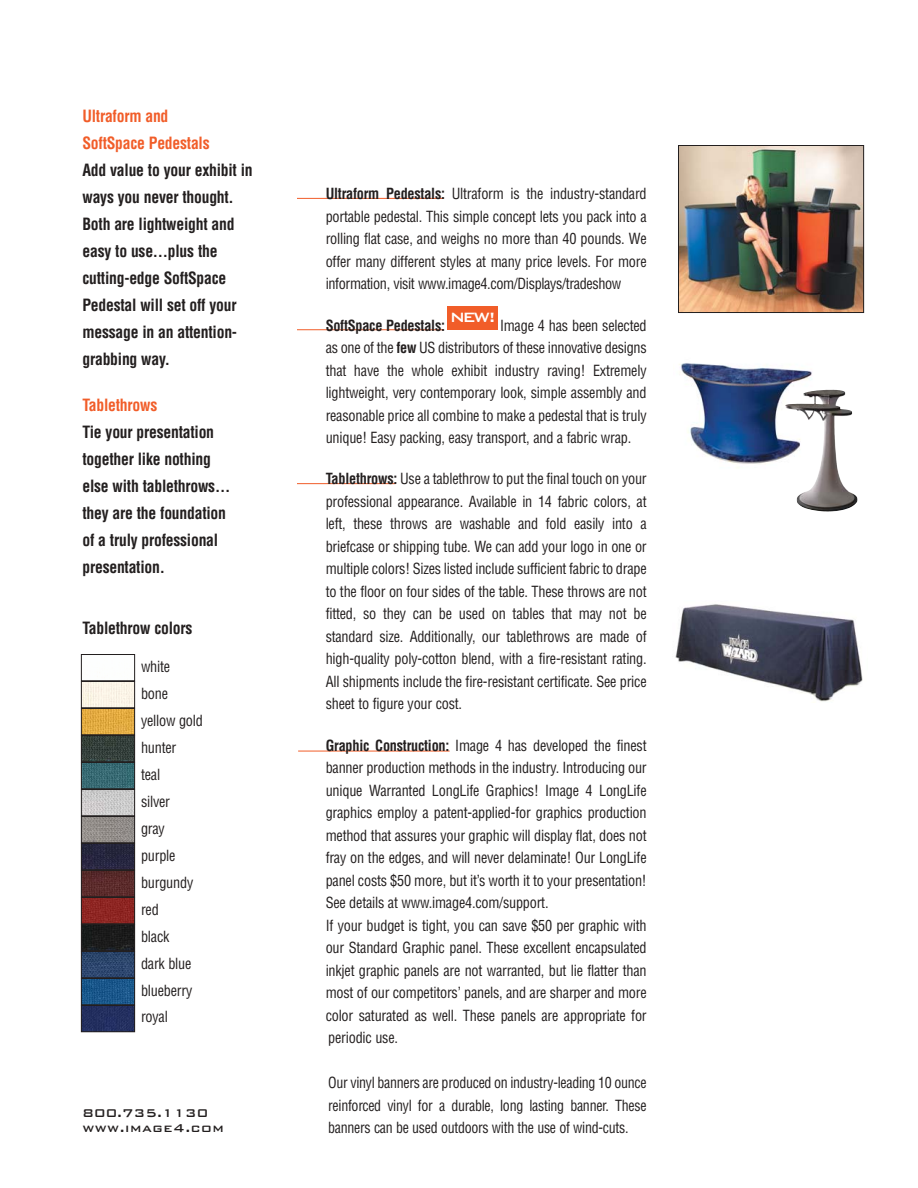
<style>
.page{position:relative;width:918px;height:1188px;background:#fff}
.page>*{position:absolute;margin:0;border:0;box-sizing:border-box;transform-origin:0 0}
.t1{font:500 18px "Bank Gothic BT";color:#fff}
.t2{font:700 condensed 16.5px/27px "Helvetica";letter-spacing:-.015em;color:#231f1f;scale:.95 1}
.t3{font:700 condensed 16.5px/27px "Helvetica";letter-spacing:-.015em;color:#f15d29;scale:.95 1}
.t4{font:condensed 15px/22.5px "Helvetica";letter-spacing:-.015em;color:#231f1f;text-align:justify;scale:.95 1}
.t5{font:condensed 15px/22.5px "Helvetica";letter-spacing:-.015em;color:#231f1f;text-align:justify;scale:.93 1}
.t6{font:500 15px/15px "Bank Gothic BT";letter-spacing:.04em;color:#231f1f}
.t7{font:700 condensed 15px "Helvetica";letter-spacing:-.015em;color:#231f1f;scale:.95 1}
.s1{font-weight:700}
</style>
<div class="page">
<svg style="left:796px;top:389px;width:50px;height:119px"></svg>
<img style="left:679px;top:363px;width:141px;height:106px">
<img style="left:675px;top:604px;width:188px;height:98px">
<img style="left:680px;top:147px;width:182px;height:164px">
<div style="left:678px;top:145px;width:186px;height:168px;border:1px solid #231f1f"></div>
<hr style="left:297px;top:198px;width:146px;height:1px;background:#f15d29">
<hr style="left:297px;top:329px;width:147px;height:1px;background:#f15d29">
<hr style="left:297px;top:483px;width:99px;height:1px;background:#f15d29">
<hr style="left:298px;top:751px;width:152px;height:1px;background:#f15d29">
<div style="left:81px;top:654px;width:54px;height:27px;border:1px solid #231f1f"></div>
<div style="left:81px;top:682px;width:54px;height:26px;background:#fbf4e7"></div>
<div style="left:81px;top:681px;width:54px;height:27px;border:1px solid #231f1f"></div>
<svg style="left:83px;top:710px;width:50px;height:23px"></svg>
<div style="left:81px;top:708px;width:54px;height:27px;border:1px solid #231f1f"></div>
<svg style="left:83px;top:737px;width:50px;height:23px"></svg>
<div style="left:81px;top:735px;width:54px;height:27px;border:1px solid #231f1f"></div>
<svg style="left:83px;top:764px;width:50px;height:23px"></svg>
<div style="left:81px;top:762px;width:54px;height:27px;border:1px solid #231f1f"></div>
<svg style="left:83px;top:791px;width:50px;height:23px"></svg>
<div style="left:81px;top:789px;width:54px;height:27px;border:1px solid #231f1f"></div>
<svg style="left:83px;top:818px;width:50px;height:23px"></svg>
<div style="left:81px;top:816px;width:54px;height:27px;border:1px solid #231f1f"></div>
<div style="left:81px;top:844px;width:54px;height:26px;background:#26263f"></div>
<div style="left:81px;top:843px;width:54px;height:27px;border:1px solid #231f1f"></div>
<svg style="left:83px;top:872px;width:50px;height:23px"></svg>
<div style="left:81px;top:870px;width:54px;height:27px;border:1px solid #231f1f"></div>
<div style="left:81px;top:898px;width:54px;height:26px;background:#8e2623"></div>
<div style="left:81px;top:897px;width:54px;height:27px;border:1px solid #231f1f"></div>
<div style="left:81px;top:925px;width:54px;height:26px;background:#1a1b1b"></div>
<div style="left:81px;top:924px;width:54px;height:27px;border:1px solid #231f1f"></div>
<svg style="left:83px;top:953px;width:50px;height:23px"></svg>
<div style="left:81px;top:951px;width:54px;height:27px;border:1px solid #231f1f"></div>
<svg style="left:83px;top:980px;width:50px;height:23px"></svg>
<div style="left:81px;top:978px;width:54px;height:27px;border:1px solid #231f1f"></div>
<div style="left:81px;top:1006px;width:54px;height:26px;background:#232f60"></div>
<div style="left:81px;top:1005px;width:54px;height:27px;border:1px solid #231f1f"></div>
<img style="left:805px;top:501px;width:52px;height:11px">
<div style="left:448px;top:306px;width:50px;height:24px;background:#f15d29"></div>
<p class="t3" style="left:82px;top:104px;width:135px">Ultraform and<br>SoftSpace Pedestals</p>
<p class="t2" style="left:82px;top:158px;width:181px">Add value to your exhibit in ways you never thought.<br>Both are lightweight and easy to use...plus the cutting-edge SoftSpace<br>Pedestal will set off your message in an attention&shy;grabbing way.</p>
<p class="t3" style="left:82px;top:393px;width:80px">Tablethrows</p>
<p class="t2" style="left:82px;top:420px;width:157px">Tie your presentation together like nothing else with tablethrows... they are the foundation of a truly professional presentation.</p>
<p class="t2" style="left:82px;top:616px;width:117px">Tablethrow colors</p>
<p class="t4" style="left:141px;top:655px;width:67px;line-height:27px;text-align:left">white<br>bone yellow gold hunter<br>teal<br>silver<br>gray purple burgundy red<br>black<br>dark blue blueberry</p>
<p class="t4" style="left:141px;top:1006px;width:30px">royal</p>
<p class="t6" style="left:82px;top:1105px;width:143px">800.735.1130 www.image4.com</p>
<p class="t4" style="left:326px;top:184px;width:339px"><span class="s1">Ultraform Pedestals:</span> Ultraform is the industry-standard portable pedestal. This simple concept lets you pack into a rolling flat case, and weighs no more than 40 pounds. We offer many different styles at many price levels. For more information, visit www.image4.com/Displays/tradeshow</p>
<p class="t7" style="left:326px;top:319px;width:127px">SoftSpace Pedestals:</p>
<p class="t1" style="left:450px;top:305px;width:47px">NEW!</p>
<p class="t4" style="left:326px;top:315px;width:339px;text-indent:174px">Image 4 has been selected as one of the <span class="s1">few</span> US distributors of these innovative designs that have the whole exhibit industry raving! Extremely lightweight, very contemporary look, simple assembly and reasonable price all combine to make a pedestal that is truly unique! Easy packing, easy transport, and a fabric wrap.</p>
<p class="t4" style="left:326px;top:469px;width:339px"><span class="s1">Tablethrows:</span> Use a tablethrow to put the final touch on your professional appearance. Available in 14 fabric colors, at left, these throws are washable and fold easily into a briefcase or shipping tube. We can add your logo in one or multiple colors! Sizes listed include sufficient fabric to drape to the floor on four sides of the table. These throws are not fitted, so they can be used on tables that may not be standard size. Additionally, our tablethrows are made of high-quality poly-cotton blend, with a fire-resistant rating.<br>All shipments include the fire-resistant certificate. See price sheet to figure your cost.</p>
<p class="t4" style="left:326px;top:735px;width:339px;text-align:left"><span class="s1">Graphic Construction:</span> Image 4 has developed the finest banner production methods in the industry. Introducing our unique Warranted LongLife Graphics! Image 4 LongLife graphics employ a patent-applied-for graphics production method that assures your graphic will display flat, does not fray on the edges, and will never delaminate! Our LongLife panel costs $50 more, but it’s worth it to your presentation!<br>See details at www.image4.com/support.<br>If your budget is tight, you can save $50 per graphic with our Standard Graphic panel. These excellent encapsulated inkjet graphic panels are not warranted, but lie flatter than most of our competitors’ panels, and are sharper and more color saturated as well. These panels are appropriate for periodic use.</p>
<p class="t5" style="left:328px;top:1073px;width:344px">Our vinyl banners are produced on industry-leading 10 ounce reinforced vinyl for a durable, long lasting banner. These banners can be used outdoors with the use of wind-cuts.</p>
</div>
